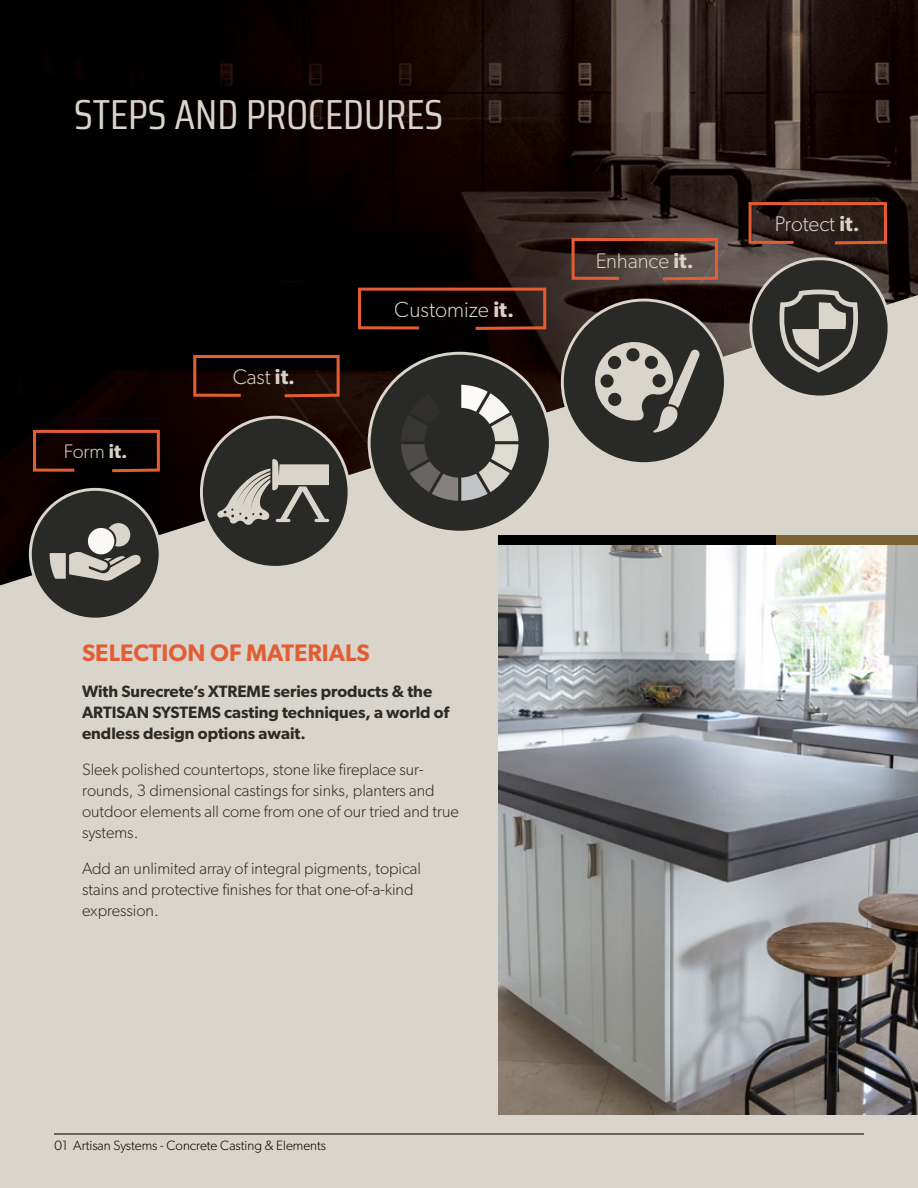
<style>
.page{position:relative;width:918px;height:1188px;background:#dad5cc}
.page>*{position:absolute;margin:0;border:0;box-sizing:border-box;transform-origin:0 0}
.t1{font:42px "Saira Condensed";color:#dad5cc}
.t2{font:600 24px "Gibson";color:#e25d34}
.t3{font:300 21.9px "Gibson";color:#dad5cc}
.t4{font:300 21.15px "Gibson";color:#dad5cc}
.t5{font:300 19.65px "Gibson";color:#dad5cc}
.t6{font:300 16.5px/21px "Gibson";color:#292927}
.t7{font:600 16.5px/21px "Gibson";color:#292927}
.t8{font:300 13.5px "Gibson";color:#000}
.s1{font-weight:600}
</style>
<div class="page">
<hr style="left:54px;top:1133px;width:810px;height:2px;background:#414042">
<img style="left:498px;top:585px;width:420px;height:530px">
<img style="left:0;top:0;width:918px;height:585px">
<div style="left:498px;top:535px;width:333px;height:10px;background:#000"></div>
<div style="left:776px;top:535px;width:142px;height:10px;background:#7d6130"></div>
<div style="left:201px;top:417px;width:148px;height:150px;background:#292927;border-radius:50%"></div>
<div style="left:200px;top:416px;width:151px;height:153px;border:3px solid #dad5cc;border-radius:50%"></div>
<div style="left:369px;top:353px;width:181px;height:179px;background:#292927;border-radius:50%"></div>
<svg style="left:401px;top:385px;width:117px;height:116px"></svg>
<div style="left:562px;top:300px;width:163px;height:164px;background:#292927;border-radius:50%"></div>
<div style="left:561px;top:299px;width:166px;height:166px;border:3px solid #dad5cc;border-radius:50%"></div>
<svg style="left:595px;top:342px;width:105px;height:91px"></svg>
<div style="left:751px;top:259px;width:138px;height:138px;background:#292927;border-radius:50%"></div>
<div style="left:749px;top:257px;width:142px;height:141px;border:3px solid #dad5cc;border-radius:50%"></div>
<svg style="left:779px;top:290px;width:79px;height:83px"></svg>
<div style="left:30px;top:489px;width:130px;height:130px;background:#292927;border-radius:50%"></div>
<div style="left:29px;top:488px;width:133px;height:133px;border:3px solid #dad5cc;border-radius:50%"></div>
<svg style="left:50px;top:523px;width:91px;height:58px"></svg>
<svg style="left:217px;top:459px;width:112px;height:66px"></svg>
<svg style="left:31px;top:428px;width:130px;height:46px;background:#270d07"></svg>
<svg style="left:192px;top:353px;width:149px;height:46px;background:#2e1108"></svg>
<svg style="left:357px;top:286px;width:191px;height:45px;background:#29100a"></svg>
<svg style="left:570px;top:237px;width:150px;height:45px;background:#5a3c33"></svg>
<svg style="left:747px;top:201px;width:142px;height:45px;background:#44271e"></svg>
<h1 class="t1" style="left:74px;top:83px;width:371px">STEPS AND PROCEDURES</h1>
<p class="t5" style="left:63px;top:439px;width:66px">Form <span class="s1">it.</span></p>
<p class="t4" style="left:233px;top:364px;width:64px">Cast <span class="s1">it.</span></p>
<h3 class="t3" style="left:395px;top:296px;width:121px">Customize <span class="s1">it.</span></h3>
<h2 class="t2" style="left:82px;top:638px;width:289px">SELECTION OF MATERIALS</h2>
<p class="t7" style="left:82px;top:680px;width:369px">With Surecrete’s XTREME series products &amp; the<br>ARTISAN SYSTEMS casting techniques, a world of endless design options await.</p>
<p class="t6" style="left:82px;top:758px;width:378px">Sleek polished countertops, stone like fireplace sur&shy;rounds, 3 dimensional castings for sinks, planters and outdoor elements all come from one of our tried and true systems.</p>
<p class="t6" style="left:82px;top:857px;width:340px">Add an unlimited array of integral pigments, topical stains and protective finishes for that one-of-a-kind expression.</p>
<p class="t4" style="left:595px;top:248px;width:100px">Enhance <span class="s1">it.</span></p>
<p class="t4" style="left:774px;top:211px;width:87px">Protect <span class="s1">it.</span></p>
<p class="t8" style="left:55px;top:1137px;width:273px">01 Artisan Systems - Concrete Casting &amp; Elements</p>
</div>
